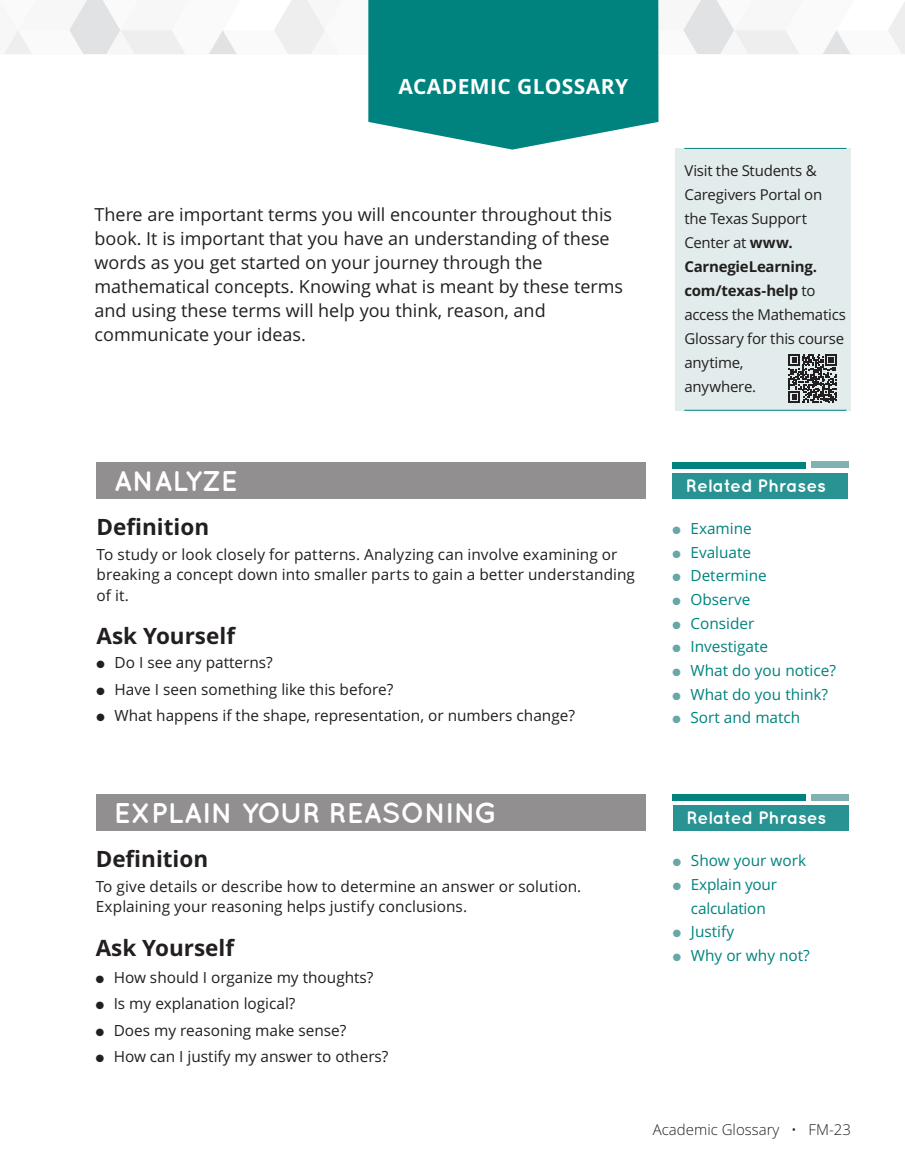
<style>
.page{position:relative;width:905px;height:1175px;background:#fff}
.page>*{position:absolute;margin:0;border:0;box-sizing:border-box;transform-origin:0 0}
.t1{font:700 28.5px "Quicksand";color:#fff}
.t2{font:700 22.5px "Open Sans";color:#231f20}
.t3{font:700 21px "Open Sans";letter-spacing:.02em;color:#fff}
.t4{font:18px/24px "Open Sans";color:#231f20}
.t5{font:700 18px "Quicksand";letter-spacing:-.01em;color:#fff}
.t6{font:15.3px/20.5px "Open Sans";color:#231f20}
.t7{font:15.3px/23.7px "Open Sans";color:#00837e;text-align:center}
.t8{font:15px/24px "Open Sans";letter-spacing:-.015em;color:#231f20}
.t9{font:300 15px "Open Sans";color:#231f20}
.s1{font-weight:700}
.s2{color:#68a7a7}
</style>
<div class="page">
<svg style="left:4px;top:0;width:900px;height:54px"></svg>
<svg style="left:368px;top:0;width:290px;height:150px;background:#1a8f8b"></svg>
<div style="left:96px;top:462px;width:549px;height:37px;background:#918f8f"></div>
<div style="left:96px;top:794px;width:549px;height:37px;background:#918f8f"></div>
<div style="left:811px;top:462px;width:37px;height:6px;background:#80b2b2"></div>
<div style="left:672px;top:472px;width:176px;height:26px;background:#289392"></div>
<div style="left:672px;top:462px;width:133px;height:6px;background:#00837e"></div>
<div style="left:811px;top:794px;width:37px;height:6px;background:#80b2b2"></div>
<div style="left:673px;top:804px;width:175px;height:26px;background:#289392"></div>
<div style="left:672px;top:794px;width:134px;height:6px;background:#00837e"></div>
<div style="left:675px;top:148px;width:175px;height:263px;background:#e2ecec"></div>
<hr style="left:684px;top:148px;width:162px;height:1px;background:#00837e">
<hr style="left:684px;top:410px;width:162px;height:1px;background:#00837e">
<svg style="left:788px;top:354px;width:49px;height:49px"></svg>
<h3 class="t3" style="left:398px;top:72px;width:231px">ACADEMIC GLOSSARY</h3>
<p class="t4" style="left:94px;top:202px;width:530px">There are important terms you will encounter throughout this book. It is important that you have an understanding of these words as you get started on your journey through the mathematical concepts. Knowing what is meant by these terms and using these terms will help you think, reason, and communicate your ideas.</p>
<h1 class="t1" style="left:114px;top:464px;width:125px">ANALYZE</h1>
<h2 class="t2" style="left:97px;top:510px;width:114px">Definition</h2>
<p class="t6" style="left:97px;top:543px;width:540px">To study or look closely for patterns. Analyzing can involve examining or breaking a concept down into smaller parts to gain a better understanding of it.</p>
<h2 class="t2" style="left:97px;top:620px;width:140px">Ask Yourself</h2>
<p class="t6" style="left:97px;top:652px;width:178px">● Do I see any patterns?</p>
<p class="t6" style="left:97px;top:678px;width:298px">● Have I seen something like this before?</p>
<p class="t6" style="left:97px;top:705px;width:480px">● What happens if the shape, representation, or numbers change?</p>
<p class="t8" style="left:684px;top:158px;width:163px">Visit the Students &amp;<br>Caregivers Portal on the Texas Support<br>Center at <span class="s1">www.<br>CarnegieLearning. com/texas-help</span> to access the Mathematics<br>Glossary for this course anytime,<br>anywhere.</p>
<p class="t5" style="left:686px;top:475px;width:141px">Related Phrases</p>
<p class="t7" style="left:672px;top:516px;width:81px"><span class="s2">●</span> Examine</p>
<p class="t7" style="left:672px;top:540px;width:80px"><span class="s2">●</span> Evaluate</p>
<p class="t7" style="left:672px;top:563px;width:96px"><span class="s2">●</span> Determine</p>
<p class="t7" style="left:672px;top:587px;width:79px"><span class="s2">●</span> Observe</p>
<p class="t7" style="left:672px;top:611px;width:83px"><span class="s2">●</span> Consider</p>
<p class="t7" style="left:672px;top:634px;width:97px"><span class="s2">●</span> Investigate</p>
<p class="t7" style="left:672px;top:658px;width:165px"><span class="s2">●</span> What do you notice?</p>
<p class="t7" style="left:672px;top:682px;width:157px"><span class="s2">●</span> What do you think?</p>
<p class="t7" style="left:672px;top:705px;width:129px"><span class="s2">●</span> Sort and match</p>
<h1 class="t1" style="left:114px;top:796px;width:385px">EXPLAIN YOUR REASONING</h1>
<h2 class="t2" style="left:96px;top:842px;width:114px">Definition</h2>
<p class="t6" style="left:96px;top:875px;width:487px">To give details or describe how to determine an answer or solution.<br>Explaining your reasoning helps justify conclusions.</p>
<h2 class="t2" style="left:96px;top:931px;width:140px">Ask Yourself</h2>
<p class="t6" style="left:96px;top:966px;width:279px">● How should I organize my thoughts?</p>
<p class="t6" style="left:96px;top:993px;width:201px">● Is my explanation logical?</p>
<p class="t6" style="left:96px;top:1019px;width:252px">● Does my reasoning make sense?</p>
<p class="t6" style="left:96px;top:1046px;width:294px">● How can I justify my answer to others?</p>
<p class="t5" style="left:686px;top:806px;width:141px">Related Phrases</p>
<p class="t7" style="left:673px;top:848px;width:135px"><span class="s2">●</span> Show your work</p>
<p class="t7" style="left:673px;top:872px;width:106px"><span class="s2">●</span> Explain your calculation</p>
<p class="t7" style="left:673px;top:919px;width:63px"><span class="s2">●</span> Justify</p>
<p class="t7" style="left:673px;top:943px;width:138px"><span class="s2">●</span> Why or why not?</p>
<p class="t9" style="left:652px;top:1118px;width:200px">Academic Glossary • FM-23</p>
</div>
